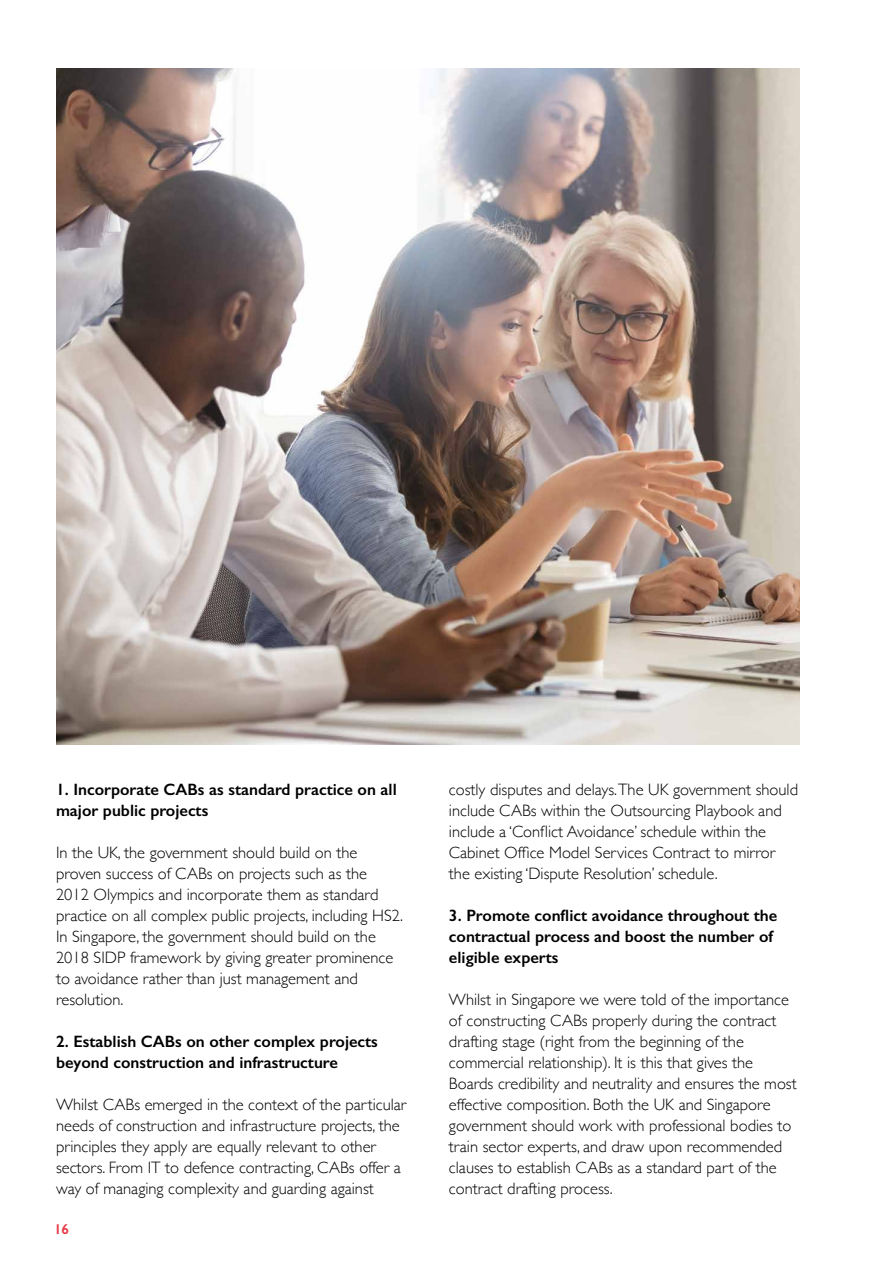
<style>
.page{position:relative;width:893px;height:1263px;background:#fff}
.page>*{position:absolute;margin:0;border:0;box-sizing:border-box;transform-origin:0 0}
.t1{font:300 16.5px/21px "Gill Sans";color:#000}
.t2{font:600 16.5px/21px "Gill Sans";color:#000}
.t3{font:600 14.25px "Gill Sans";color:#e73745}
</style>
<div class="page">
<img style="left:56px;top:68px;width:743px;height:676px">
<p class="t2" style="left:56px;top:779px;width:342px">1. Incorporate CABs as standard practice on all major public projects</p>
<p class="t1" style="left:56px;top:842px;width:348px">In the UK, the government should build on the proven success of CABs on projects such as the 2012 Olympics and incorporate them as standard practice on all complex public projects, including HS2.<br>In Singapore, the government should build on the 2018 SIDP framework by giving greater prominence to avoidance rather than just management and resolution.</p>
<p class="t2" style="left:56px;top:1031px;width:323px">2. Establish CABs on other complex projects beyond construction and infrastructure</p>
<p class="t1" style="left:56px;top:1094px;width:352px">Whilst CABs emerged in the context of the particular needs of construction and infrastructure projects, the principles they apply are equally relevant to other sectors. From IT to defence contracting, CABs offer a way of managing complexity and guarding against</p>
<p class="t3" style="left:54px;top:1220px;width:17px">16</p>
<p class="t1" style="left:449px;top:778px;width:351px">costly disputes and delays.The UK government should include CABs within the Outsourcing Playbook and include a ‘Conflict Avoidance’ schedule within the Cabinet Office Model Services Contract to mirror the existing ‘Dispute Resolution’ schedule.</p>
<p class="t2" style="left:449px;top:905px;width:330px">3. Promote conflict avoidance throughout the contractual process and boost the number of eligible experts</p>
<p class="t1" style="left:449px;top:988px;width:349px">Whilst in Singapore we were told of the importance of constructing CABs properly during the contract drafting stage (right from the beginning of the commercial relationship). It is this that gives the Boards credibility and neutrality and ensures the most effective composition. Both the UK and Singapore government should work with professional bodies to train sector experts, and draw upon recommended clauses to establish CABs as a standard part of the contract drafting process.</p>
</div>
